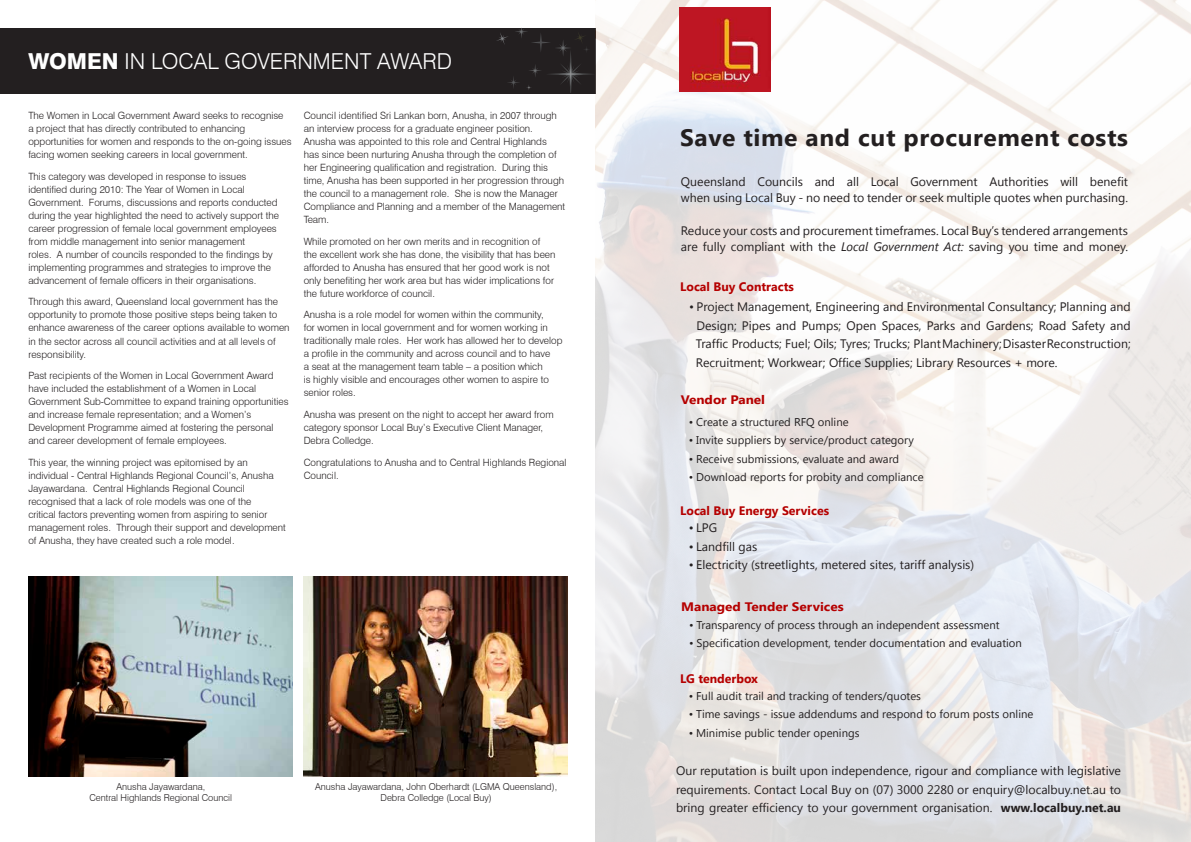
<style>
.page{position:relative;width:1191px;height:842px;background:#fff}
.page>*{position:absolute;margin:0;border:0;box-sizing:border-box;transform-origin:0 0}
.t1{font:700 23.7px "Segoe UI";letter-spacing:.025em;color:#231f20;scale:1.04 1}
.t2{font:300 22px "Swiss 721 BT";color:#fff}
.t3{font:12.3px/18.5px "Segoe UI";color:#231f20}
.t4{font:700 12.3px "Segoe UI";color:#b50000}
.t5{font:700 12.3px "Segoe UI";color:#b50000;scale:1.1 1}
.t6{font:11.3px "Segoe UI";color:#231f20}
.t7{font:300 10px/13px "Swiss 721 BT";color:#231f20}
.t8{font:300 9.5px/11px "Swiss 721 BT";color:#231f20;text-align:center}
.s1{font-weight:800}
.s2{font-style:italic}
.s3{font-weight:700}
</style>
<div class="page">
<div style="left:0;top:28px;width:595px;height:66px;background:#231f20"></div>
<svg style="left:497px;top:28px;width:95px;height:65px"></svg>
<img style="left:28px;top:577px;width:264px;height:199px">
<img style="left:304px;top:577px;width:263px;height:199px">
<img style="left:595px;top:0;width:596px;height:842px">
<img style="left:679px;top:7px;width:91px;height:84px">
<h2 class="t2" style="left:28px;top:48px;width:425px"><span class="s1">WOMEN</span> IN LOCAL GOVERNMENT AWARD</h2>
<p class="t7" style="left:28px;top:109px;width:265px">The Women in Local Government Award seeks to recognise<br>a project that has directly contributed to enhancing opportunities for women and responds to the on-going issues facing women seeking careers in local government.</p>
<p class="t7" style="left:28px;top:170px;width:252px">This category was developed in response to issues identified during 2010: The Year of Women in Local Government. Forums, discussions and reports conducted during the year highlighted the need to actively support the career progression of female local government employees from middle management into senior management<br>roles. A number of councils responded to the findings by implementing programmes and strategies to improve the advancement of female officers in their organisations.</p>
<p class="t7" style="left:28px;top:295px;width:263px">Through this award, Queensland local government has the opportunity to promote those positive steps being taken to enhance awareness of the career options available to women in the sector across all council activities and at all levels of responsibility.</p>
<p class="t7" style="left:28px;top:369px;width:262px">Past recipients of the Women in Local Government Award have included the establishment of a Women in Local Government Sub-Committee to expand training opportunities and increase female representation; and a Women’s Development Programme aimed at fostering the personal and career development of female employees.</p>
<p class="t7" style="left:28px;top:455px;width:259px">This year, the winning project was epitomised by an individual - Central Highlands Regional Council’s, Anusha Jayawardana. Central Highlands Regional Council recognised that a lack of role models was one of the<br>critical factors preventing women from aspiring to senior management roles. Through their support and development of Anusha, they have created such a role model.</p>
<p class="t7" style="left:304px;top:109px;width:263px">Council identified Sri Lankan born, Anusha, in 2007 through an interview process for a graduate engineer position.<br>Anusha was appointed to this role and Central Highlands<br>has since been nurturing Anusha through the completion of her Engineering qualification and registration. During this time, Anusha has been supported in her progression through the council to a management role. She is now the Manager Compliance and Planning and a member of the Management Team.</p>
<p class="t7" style="left:304px;top:235px;width:253px">While promoted on her own merits and in recognition of the excellent work she has done, the visibility that has been afforded to Anusha has ensured that her good work is not only benefiting her work area but has wider implications for the future workforce of council.</p>
<p class="t7" style="left:304px;top:308px;width:260px">Anusha is a role model for women within the community,<br>for women in local government and for women working in traditionally male roles. Her work has allowed her to develop a profile in the community and across council and to have<br>a seat at the management team table – a position which<br>is highly visible and encourages other women to aspire to senior roles.</p>
<p class="t7" style="left:304px;top:408px;width:251px">Anusha was present on the night to accept her award from category sponsor Local Buy’s Executive Client Manager,<br>Debra Colledge.</p>
<p class="t7" style="left:304px;top:455px;width:264px">Congratulations to Anusha and to Central Highlands Regional<br>Council.</p>
<p class="t8" style="left:89px;top:781px;width:144px">Anusha Jayawardana,<br>Central Highlands Regional Council</p>
<p class="t8" style="left:315px;top:781px;width:243px">Anusha Jayawardana, John Oberhardt (LGMA Queensland),<br>Debra Colledge (Local Buy)</p>
<h1 class="t1" style="left:680px;top:121px;width:432px">Save time and cut procurement costs</h1>
<p class="t3" style="left:681px;top:172px;width:448px;line-height:16.4px">Queensland Councils and all Local Government Authorities will benefit when using Local Buy - no need to tender or seek multiple quotes when purchasing.</p>
<p class="t3" style="left:681px;top:222px;width:448px;line-height:16.4px">Reduce your costs and procurement timeframes. Local Buy’s tendered arrangements are fully compliant with the <span class="s2">Local Government Act:</span> saving you time and money.</p>
<p class="t4" style="left:680px;top:278px;width:115px">Local Buy Contracts</p>
<p class="t3" style="left:696px;top:297px;width:436px;text-align:justify;text-indent:-7px">• Project Management, Engineering and Environmental Consultancy; Planning and Design; Pipes and Pumps; Open Spaces, Parks and Gardens; Road Safety and Traffic Products; Fuel; Oils; Tyres; Trucks; PlantMachinery; Disaster Reconstruction; Recruitment; Workwear; Office Supplies; Library Resources + more.</p>
<p class="t5" style="left:681px;top:391px;width:78px">Vendor Panel</p>
<p class="t6" style="left:689px;top:414px;width:161px">• Create a structured RFQ online</p>
<p class="t6" style="left:689px;top:432px;width:227px">• Invite suppliers by service/product category</p>
<p class="t6" style="left:689px;top:451px;width:212px">• Receive submissions, evaluate and award</p>
<p class="t6" style="left:689px;top:469px;width:236px">• Download reports for probity and compliance</p>
<p class="t4" style="left:680px;top:502px;width:150px">Local Buy Energy Services</p>
<p class="t3" style="left:689px;top:518px;width:30px">• LPG</p>
<p class="t3" style="left:689px;top:537px;width:70px">• Landfill gas</p>
<p class="t3" style="left:689px;top:555px;width:287px">• Electricity (streetlights, metered sites, tariff analysis)</p>
<p class="t5" style="left:681px;top:598px;width:149px">Managed Tender Services</p>
<p class="t6" style="left:689px;top:617px;width:312px">• Transparency of process through an independent assessment</p>
<p class="t6" style="left:689px;top:635px;width:334px">• Specification development, tender documentation and evaluation</p>
<p class="t4" style="left:680px;top:670px;width:79px">LG tenderbox</p>
<p class="t6" style="left:689px;top:688px;width:234px">• Full audit trail and tracking of tenders/quotes</p>
<p class="t6" style="left:689px;top:706px;width:346px">• Time savings - issue addendums and respond to forum posts online</p>
<p class="t6" style="left:689px;top:725px;width:172px">• Minimise public tender openings</p>
<p class="t3" style="left:676px;top:761px;width:446px;text-align:justify">Our reputation is built upon independence, rigour and compliance with legislative requirements. Contact Local Buy on (07) 3000 2280 or enquiry@localbuy.net.au to bring greater efficiency to your government organisation. <span class="s3">www.localbuy.net.au</span></p>
</div>
